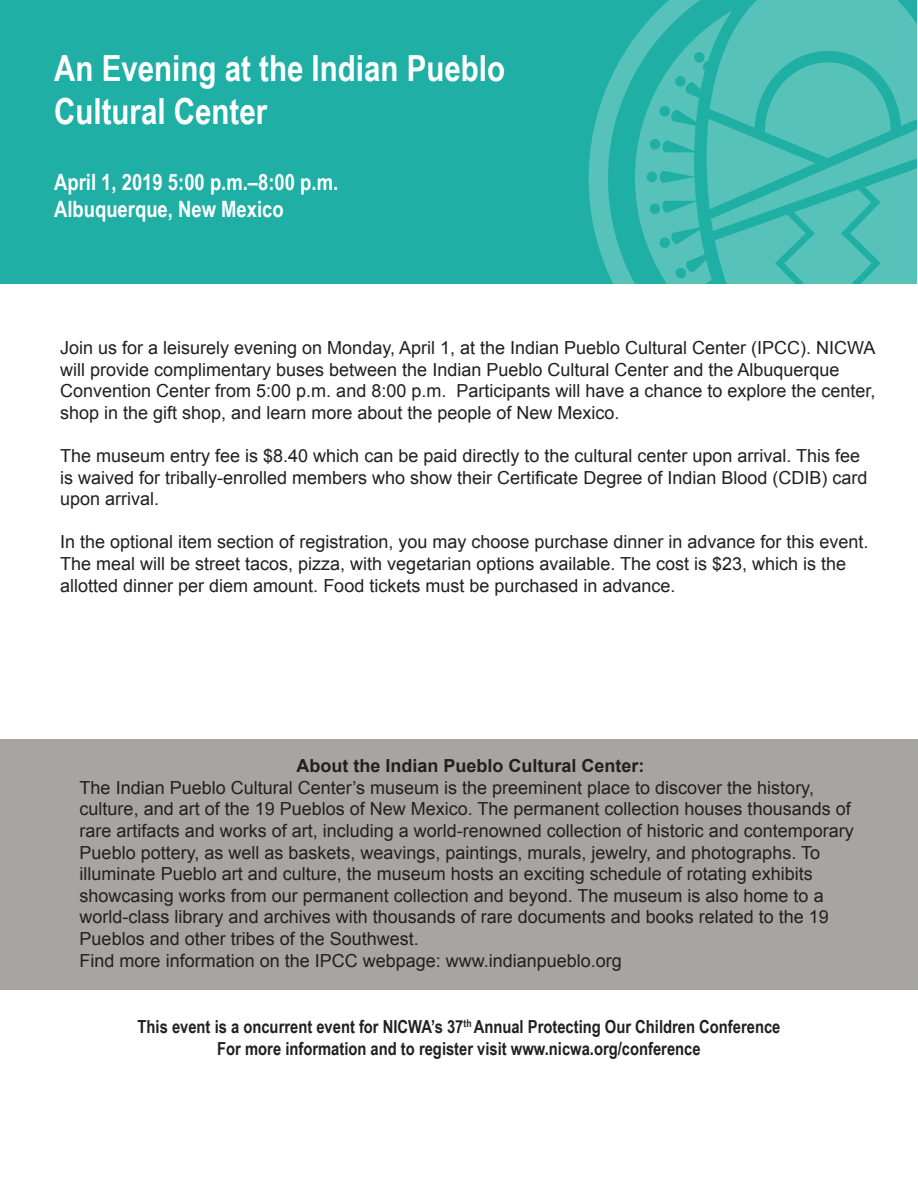
<style>
.page{position:relative;width:918px;height:1188px;background:#fff}
.page>*{position:absolute;margin:0;border:0;box-sizing:border-box;transform-origin:0 0}
.t1{font:700 36px/43.2px "Arial Narrow";color:#fff}
.t2{font:700 22.5px "Arial Narrow";color:#fff}
.t3{font:18px/21.6px "Arial";color:#231f20}
.t4{font:700 18px "Arial Narrow";color:#231f20}
.t5{font:700 18px "Arial";color:#231f20}
</style>
<div class="page">
<div style="left:0;top:739px;width:918px;height:250px;background:#a7a4a4"></div>
<div style="left:0;top:0;width:917px;height:283px;background:#1fafa4"></div>
<svg style="left:589px;top:38px;width:46px;height:245px"></svg>
<svg style="left:635px;top:0;width:282px;height:283px"></svg>
<p class="t1" style="left:54px;top:45px;width:453px">An Evening at the Indian Pueblo<br>Cultural Center</p>
<p class="t2" style="left:54px;top:165px;width:286px">April 1, 2019 5:00 p.m.–8:00 p.m.</p>
<p class="t2" style="left:54px;top:192px;width:231px">Albuquerque, New Mexico</p>
<p class="t3" style="left:60px;top:337px;width:817px">Join us for a leisurely evening on Monday, April 1, at the Indian Pueblo Cultural Center (IPCC). NICWA will provide complimentary buses between the Indian Pueblo Cultural Center and the Albuquerque Convention Center from 5:00 p.m. and 8:00 p.m. Participants will have a chance to explore the center, shop in the gift shop, and learn more about the people of New Mexico.</p>
<p class="t3" style="left:60px;top:445px;width:809px">The museum entry fee is $8.40 which can be paid directly to the cultural center upon arrival. This fee is waived for tribally-enrolled members who show their Certificate Degree of Indian Blood (CDIB) card upon arrival.</p>
<p class="t3" style="left:60px;top:531px;width:810px">In the optional item section of registration, you may choose purchase dinner in advance for this event.<br>The meal will be street tacos, pizza, with vegetarian options available. The cost is $23, which is the allotted dinner per diem amount. Food tickets must be purchased in advance.</p>
<p class="t5" style="left:297px;top:753px;width:350px">About the Indian Pueblo Cultural Center:</p>
<p class="t3" style="left:80px;top:777px;width:776px">The Indian Pueblo Cultural Center’s museum is the preeminent place to discover the history, culture, and art of the 19 Pueblos of New Mexico. The permanent collection houses thousands of rare artifacts and works of art, including a world-renowned collection of historic and contemporary Pueblo pottery, as well as baskets, weavings, paintings, murals, jewelry, and photographs. To illuminate Pueblo art and culture, the museum hosts an exciting schedule of rotating exhibits showcasing works from our permanent collection and beyond. The museum is also home to a world-class library and archives with thousands of rare documents and books related to the 19<br>Pueblos and other tribes of the Southwest.</p>
<p class="t3" style="left:80px;top:949px;width:544px">Find more information on the IPCC webpage: www.indianpueblo.org</p>
<p class="t4" style="left:138px;top:1013px;width:644px">This event is a oncurrent event for NICWA’s 37<sup>th</sup> Annual Protecting Our Children Conference</p>
<p class="t4" style="left:217px;top:1035px;width:485px">For more information and to register visit www.nicwa.org/conference</p>
</div>
